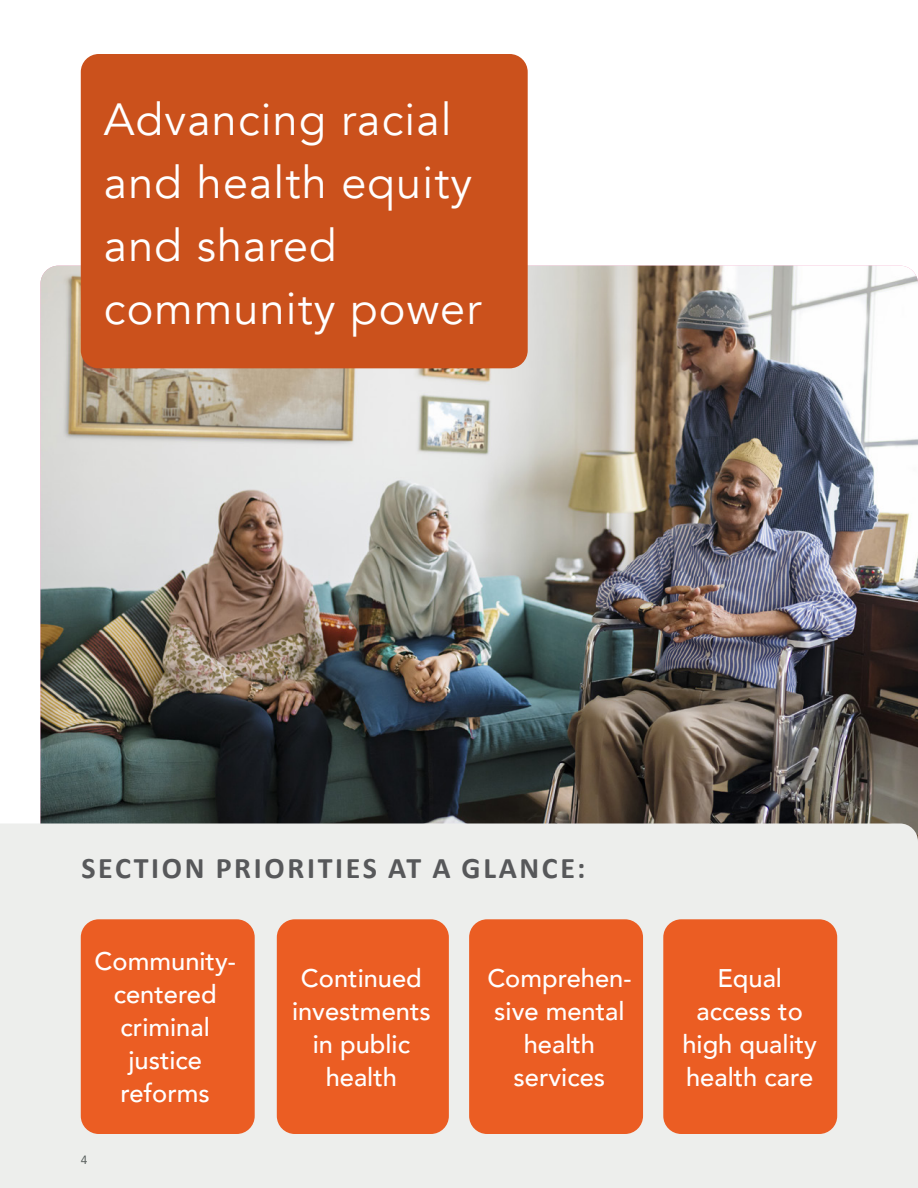
<style>
.page{position:relative;width:918px;height:1188px;background:#fff}
.page>*{position:absolute;margin:0;border:0;box-sizing:border-box;transform-origin:0 0}
.t1{font:45px/63px "Avenir LT Com";letter-spacing:.025em;color:#fff}
._20_Contents_black_Bebas_Neue{font:700 30px "Calibri";letter-spacing:.09em;color:#57585a}
._9_Content_black_C_Titillium_Web{font:500 25.5px/33px "Avenir LT Com";color:#fff;text-align:center}
.t2{font:12px "Avenir LT Com";color:#5a605e}
</style>
<div class="page">
<img style="left:40px;top:266px;width:878px;height:558px">
<div style="left:0;top:824px;width:918px;height:364px;background:#edeeec"></div>
<div style="left:81px;top:54px;width:447px;height:314px;background:#cb511c;border-radius:18px"></div>
<div style="left:469px;top:919px;width:174px;height:215px;background:#eb5d23;border-radius:18px"></div>
<div style="left:663px;top:919px;width:174px;height:215px;background:#eb5d23;border-radius:18px"></div>
<div style="left:81px;top:919px;width:174px;height:215px;background:#eb5d23;border-radius:18px"></div>
<div style="left:277px;top:919px;width:172px;height:215px;background:#eb5d23;border-radius:18px"></div>
<p class="t1" style="left:104px;top:89px;width:379px">Advancing racial and health equity and shared community power</p>
<p class="_20_Contents_black_Bebas_Neue" style="left:81px;top:847px;width:506px">SECTION PRIORITIES AT A GLANCE:</p>
<p class="_9_Content_black_C_Titillium_Web" style="left:95px;top:945px;width:143px">Community&shy;centered criminal justice reforms</p>
<p class="t2" style="left:81px;top:1152px;width:8px">4</p>
<p class="_9_Content_black_C_Titillium_Web" style="left:292px;top:962px;width:140px">Continued investments in public health</p>
<p class="_9_Content_black_C_Titillium_Web" style="left:487px;top:962px;width:146px">Comprehen&shy;sive mental health</p>
<p class="_9_Content_black_C_Titillium_Web" style="left:514px;top:1061px;width:93px">services</p>
<p class="_9_Content_black_C_Titillium_Web" style="left:682px;top:962px;width:136px">Equal access to high quality health care</p>
</div>
